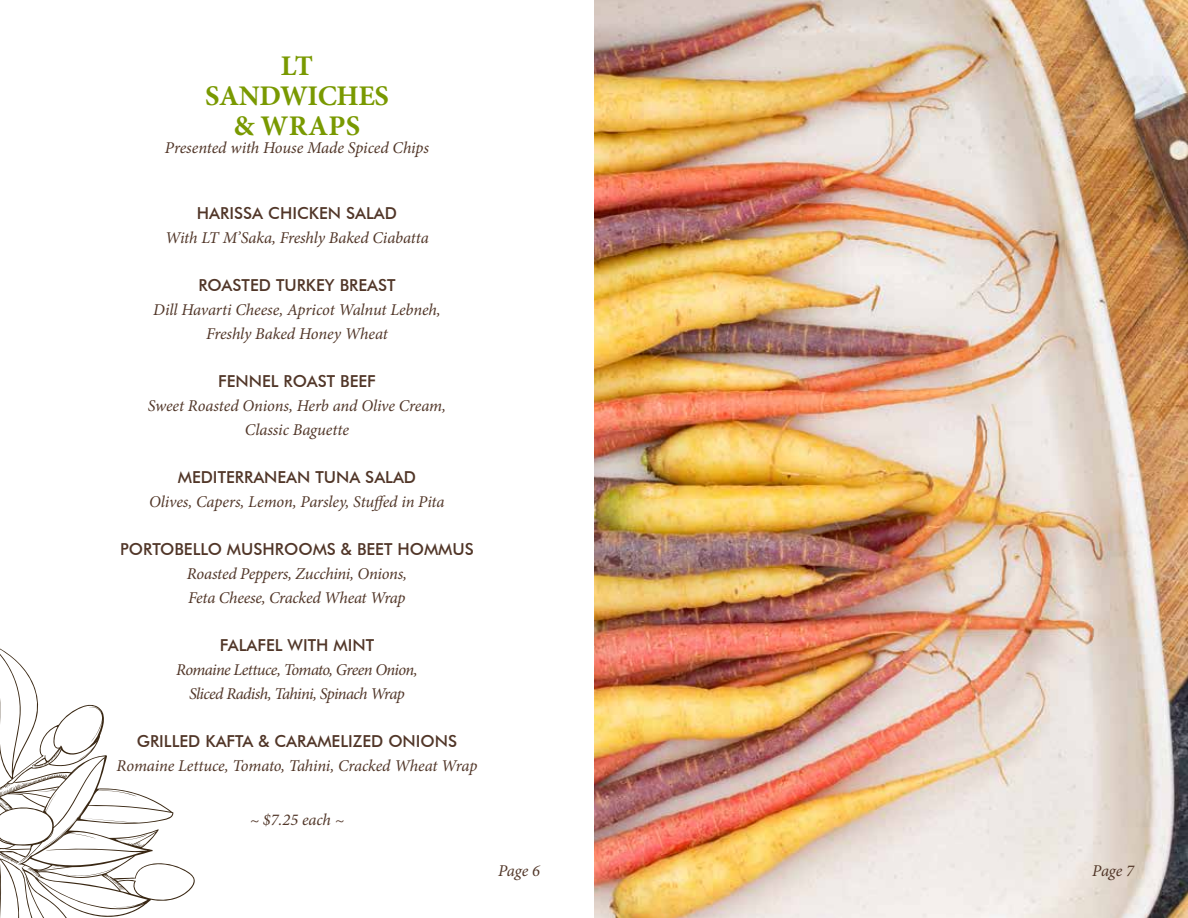
<style>
.page{position:relative;width:1188px;height:918px;background:#fff}
.page>*{position:absolute;margin:0;border:0;box-sizing:border-box;transform-origin:0 0}
.t1{font:700 28.5px/30px "Minion Pro";letter-spacing:-.015em;color:#799900;text-align:center}
.t2{font:italic 16.5px/24px "Minion Pro";letter-spacing:-.015em;color:#513628;text-align:center}
.t3{font:500 16.5px "Futura BT";color:#513628}
.t4{font:italic 16.5px/24px "Minion Pro";letter-spacing:-.04em;color:#513628;text-align:center}
</style>
<div class="page">
<img style="left:594px;top:0;width:594px;height:918px">
<svg style="left:0;top:648px;width:195px;height:270px"></svg>
<h1 class="t1" style="left:205px;top:50px;width:185px">LT<br>SANDWICHES &amp; WRAPS</h1>
<p class="t2" style="left:165px;top:135px;width:266px">Presented with House Made Spiced Chips</p>
<p class="t3" style="left:197px;top:203px;width:202px">HARISSA CHICKEN SALAD</p>
<p class="t2" style="left:165px;top:225px;width:265px">With LT M’Saka, Freshly Baked Ciabatta</p>
<p class="t3" style="left:198px;top:275px;width:199px">ROASTED TURKEY BREAST</p>
<p class="t2" style="left:153px;top:297px;width:289px">Dill Havarti Cheese, Apricot Walnut Lebneh,<br>Freshly Baked Honey Wheat</p>
<p class="t3" style="left:218px;top:371px;width:159px">FENNEL ROAST BEEF</p>
<p class="t2" style="left:148px;top:393px;width:300px">Sweet Roasted Onions, Herb and Olive Cream,<br>Classic Baguette</p>
<p class="t3" style="left:178px;top:467px;width:240px">MEDITERRANEAN TUNA SALAD</p>
<p class="t2" style="left:149px;top:489px;width:297px">Olives, Capers, Lemon, Parsley, Stuffed in Pita</p>
<p class="t3" style="left:120px;top:539px;width:355px">PORTOBELLO MUSHROOMS &amp; BEET HOMMUS</p>
<p class="t2" style="left:187px;top:561px;width:222px;text-align:left">Roasted Peppers, Zucchini, Onions,<br>Feta Cheese, Cracked Wheat Wrap</p>
<p class="t3" style="left:220px;top:635px;width:156px">FALAFEL WITH MINT</p>
<p class="t4" style="left:176px;top:657px;width:243px">Romaine Lettuce, Tomato, Green Onion,<br>Sliced Radish, Tahini, Spinach Wrap</p>
<p class="t3" style="left:137px;top:731px;width:322px">GRILLED KAFTA &amp; CARAMELIZED ONIONS</p>
<p class="t2" style="left:117px;top:753px;width:362px">Romaine Lettuce, Tomato, Tahini, Cracked Wheat Wrap</p>
<p class="t2" style="left:250px;top:808px;width:96px">~ $7.25 each ~</p>
<p class="t2" style="left:498px;top:859px;width:43px">Page 6</p>
<p class="t2" style="left:1092px;top:859px;width:43px">Page 7</p>
</div>
